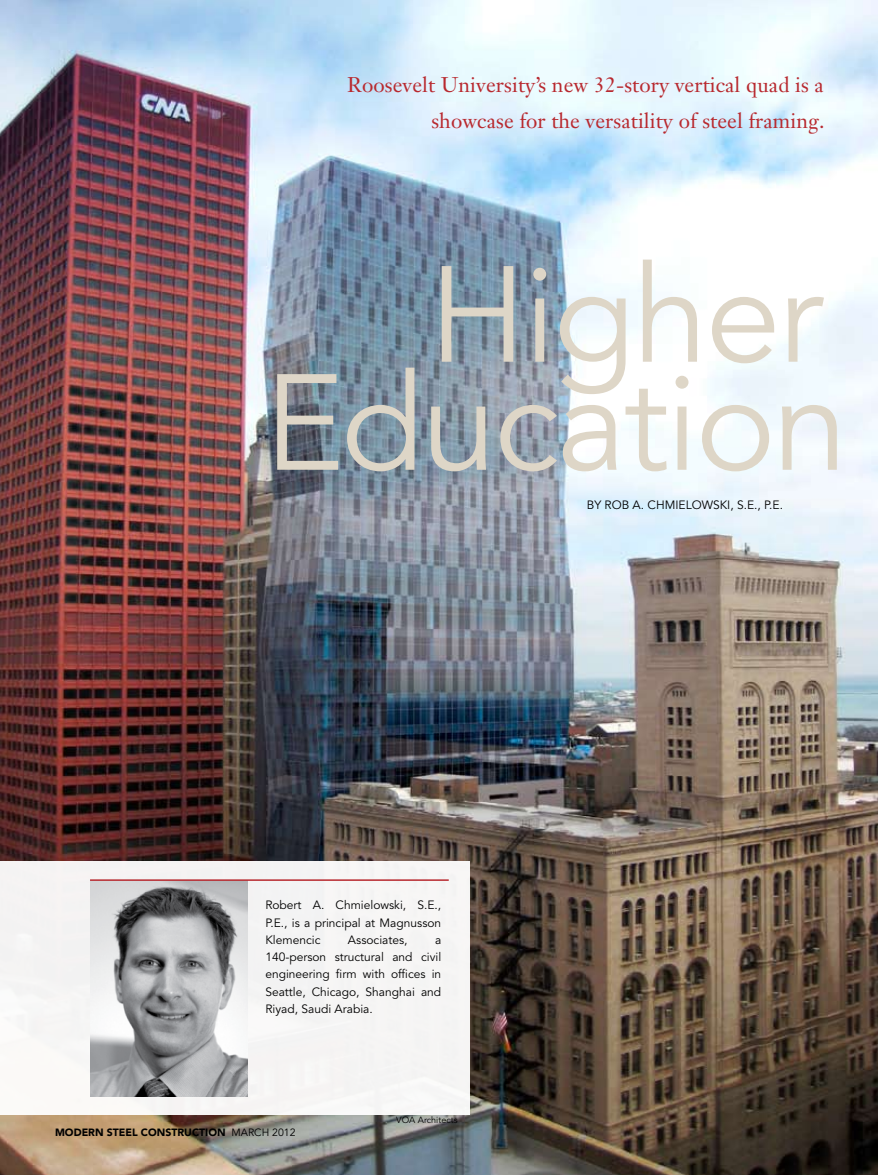
<style>
.page{position:relative;width:878px;height:1175px;background:#fff}
.page>*{position:absolute;margin:0;border:0;box-sizing:border-box;transform-origin:0 0}
.t1{font:135px/108px "Avenir LT Std";letter-spacing:-.02em;color:#ded6c7;text-align:right}
.t2{font:21px/36px "Janson Text LT Std";letter-spacing:.005em;color:#b8292f;text-align:right}
.t3{font:12px/17.2px "Avenir LT Std";color:#000;text-align:justify}
.t4{font:900 10.5px "Avenir LT Std";color:#000}
.t5{font:10.5px "Avenir LT Std";color:#000}
.t6{font:9px "Avenir LT Std";color:#000}
.s1{font-weight:400}
</style>
<div class="page">
<img style="left:0;top:0;width:878px;height:1174px">
<div style="left:0;top:861px;width:469px;height:253px;background:#f6f5f4"></div>
<img style="left:90px;top:880px;width:157px;height:216px">
<hr style="left:90px;top:879px;width:358px;height:1px;background:#b8292f">
<h2 class="t2" style="left:347px;top:67px;width:479px">Roosevelt University’s new 32-story vertical quad is a showcase for the versatility of steel framing.</h2>
<h1 class="t1" style="left:264px;top:265px;width:585px">Higher<br>Education</h1>
<p class="t3" style="left:586px;top:496px;width:198px">By Rob A. Ch mielowski, S.E., P.E.</p>
<p class="t3" style="left:265px;top:897px;width:177px">Robert A. Chmielowski, S.E., P.E., is a principal at Magnusson Klemencic</p>
<p class="t3" style="left:348px;top:931px;width:61px">Associates,</p>
<p class="t3" style="left:265px;top:931px;width:177px;text-indent:170px">a 140-person structural and civil engineering firm with offices in Seattle, Chicago, Shanghai and Riyad, Saudi Arabia.</p>
<p class="t4" style="left:55px;top:1125px;width:194px">MODERN STEEL CONSTRUCTION <span class="s1">march</span></p>
<p class="t5" style="left:272px;top:1126px;width:25px">2012</p>
<p class="t6" style="left:396px;top:1115px;width:63px">VOA Architects</p>
</div>
